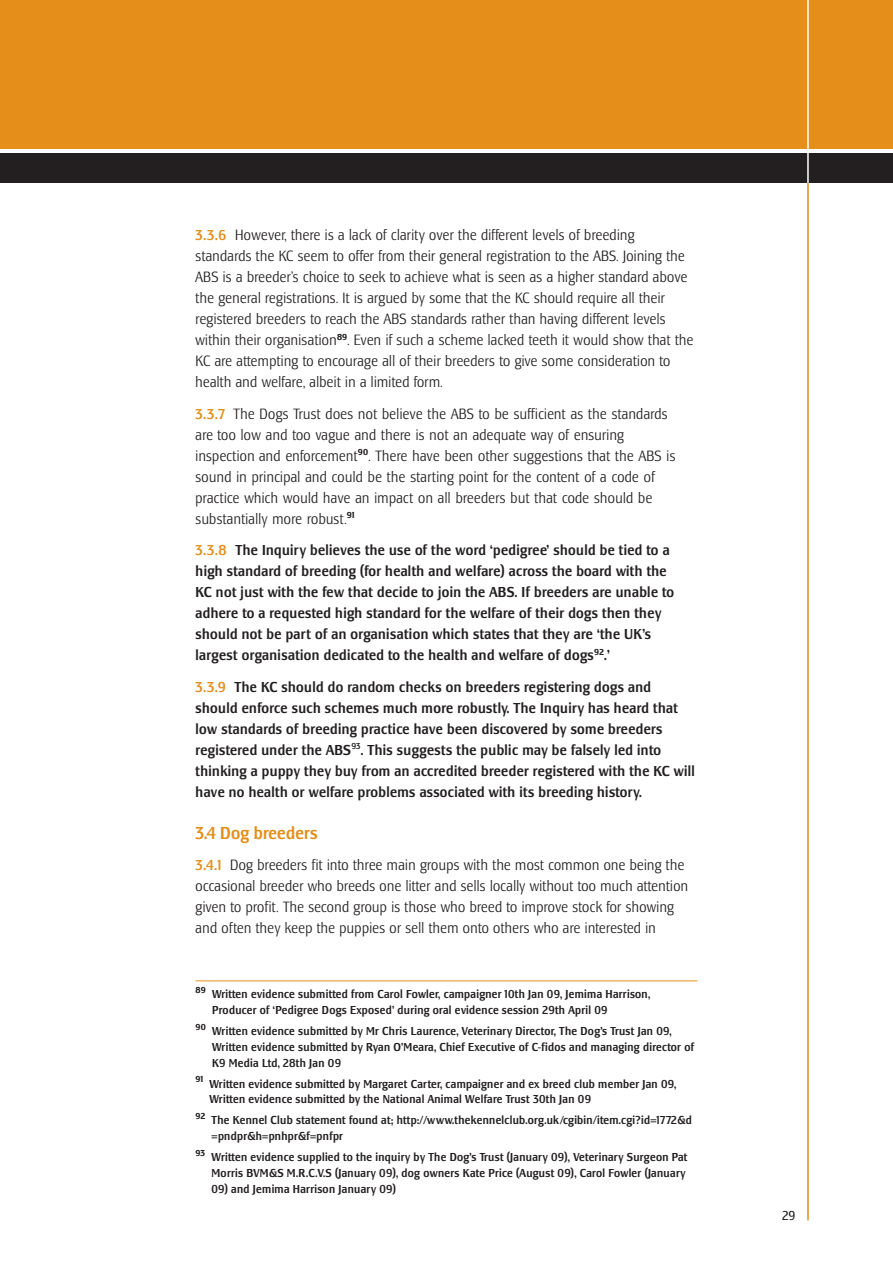
<style>
.page{position:relative;width:893px;height:1263px;background:#fff}
.page>*{position:absolute;margin:0;border:0;box-sizing:border-box;transform-origin:0 0}
.t1{font:500 condensed 18px "Lesmore";letter-spacing:.015em;color:#e58e1a}
.t2{font:300 condensed 15px/21px "Lesmore";letter-spacing:.025em;color:#231f20}
.t3{font:500 condensed 15px/21px "Lesmore";letter-spacing:.025em;color:#231f20}
.t4{font:condensed 13.5px "Lesmore";color:#231f20}
.t5{font:500 condensed 12px/15.8px "Lesmore";letter-spacing:.025em;color:#231f20}
.s1{font-weight:500;color:#e58e1a}
.s2{color:#e58e1a}
</style>
<div class="page">
<div style="left:0;top:0;width:893px;height:149px;background:#e58e1a"></div>
<div style="left:0;top:153px;width:893px;height:30px;background:#231f20"></div>
<hr style="left:807px;top:183px;width:2px;height:1037px;background:#e58e1a">
<hr style="left:807px;top:0;width:2px;height:183px;background:#fff">
<hr style="left:196px;top:981px;width:501px;height:1px;background:#e58e1a">
<p class="t2" style="left:196px;top:224px;width:499px"><span class="s1">3.3.6</span> However, there is a lack of clarity over the different levels of breeding standards the KC seem to offer from their general registration to the ABS. Joining the ABS is a breeder’s choice to seek to achieve what is seen as a higher standard above the general registrations. It is argued by some that the KC should require all their registered breeders to reach the ABS standards rather than having different levels within their organisation<sup>89</sup>. Even if such a scheme lacked teeth it would show that the KC are attempting to encourage all of their breeders to give some consideration to health and welfare, albeit in a limited form.</p>
<p class="t2" style="left:196px;top:403px;width:481px"><span class="s1">3.3.7</span> The Dogs Trust does not believe the ABS to be sufficient as the standards are too low and too vague and there is not an adequate way of ensuring inspection and enforcement<sup>90</sup>. There have been other suggestions that the ABS is sound in principal and could be the starting point for the content of a code of practice which would have an impact on all breeders but that code should be substantially more robust.<sup>91</sup></p>
<p class="t3" style="left:196px;top:540px;width:480px"><span class="s2">3.3.8</span> The Inquiry believes the use of the word ‘pedigree’ should be tied to a high standard of breeding (for health and welfare) across the board with the KC not just with the few that decide to join the ABS. If breeders are unable to adhere to a requested high standard for the welfare of their dogs then they should not be part of an organisation which states that they are ‘the UK’s largest organisation dedicated to the health and welfare of dogs<sup>92</sup>.’</p>
<p class="t3" style="left:196px;top:676px;width:501px"><span class="s2">3.3.9</span> The KC should do random checks on breeders registering dogs and should enforce such schemes much more robustly. The Inquiry has heard that low standards of breeding practice have been discovered by some breeders registered under the ABS<sup>93</sup>. This suggests the public may be falsely led into thinking a puppy they buy from an accredited breeder registered with the KC will have no health or welfare problems associated with its breeding history.</p>
<p class="t1" style="left:196px;top:822px;width:123px">3.4 Dog breeders</p>
<p class="t2" style="left:196px;top:854px;width:494px"><span class="s1">3.4.1</span> Dog breeders fit into three main groups with the most common one being the occasional breeder who breeds one litter and sells locally without too much attention given to profit. The second group is those who breed to improve stock for showing and often they keep the puppies or sell them onto others who are interested in</p>
<p class="t5" style="left:212px;top:986px;width:440px;text-indent:-16px"><sup>89</sup> Written evidence submitted from Carol Fowler, campaigner 10th Jan 09, Jemima Harrison,<br>Producer of ‘Pedigree Dogs Exposed’ during oral evidence session 29th April 09</p>
<p class="t5" style="left:212px;top:1023px;width:483px;text-indent:-17px"><sup>90</sup> Written evidence submitted by Mr Chris Laurence, Veterinary Director, The Dog’s Trust Jan 09,<br>Written evidence submitted by Ryan O’Meara, Chief Executive of C-fidos and managing director of<br>K9 Media Ltd, 28th Jan 09</p>
<p class="t5" style="left:209px;top:1076px;width:468px;text-indent:-14px"><sup>91</sup> Written evidence submitted by Margaret Carter, campaigner and ex breed club member Jan 09,<br>Written evidence submitted by the National Animal Welfare Trust 30th Jan 09</p>
<p class="t5" style="left:212px;top:1112px;width:482px;text-indent:-16px"><sup>92</sup> The Kennel Club statement found at; http://www.thekennelclub.org.uk/cgibin/item.cgi?id=1772&amp;d =pndpr&amp;h=pnhpr&amp;f=pnfpr</p>
<p class="t5" style="left:196px;top:1149px;width:493px;text-align:right"><sup>93</sup> Written evidence supplied to the inquiry by The Dog’s Trust (January 09), Veterinary Surgeon Pat<br>Morris BVM&amp;S M.R.C.V.S (January 09), dog owners Kate Price (August 09), Carol Fowler (January</p>
<p class="t5" style="left:211px;top:1181px;width:186px">09) and Jemima Harrison January 09)</p>
<p class="t4" style="left:782px;top:1208px;width:14px">29</p>
</div>
